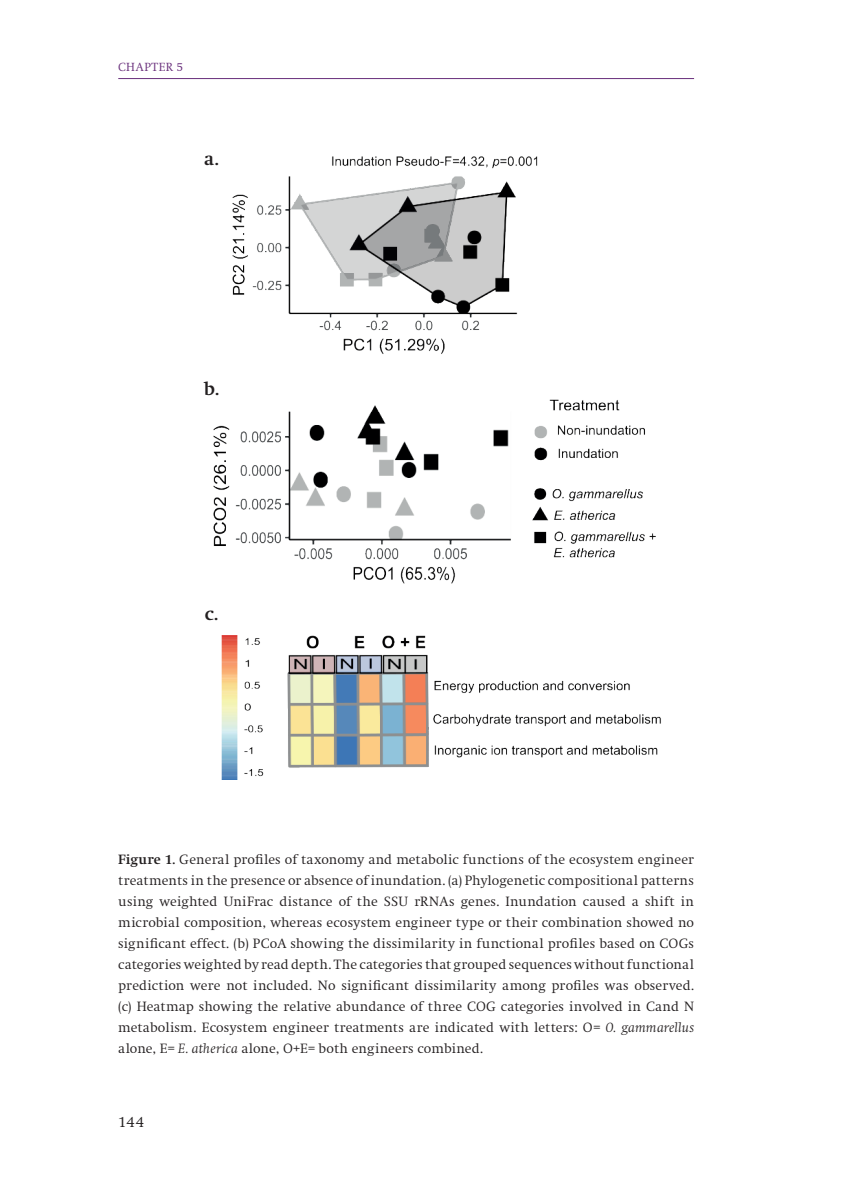
<style>
.page{position:relative;width:844px;height:1189px;background:#fff}
.page>*{position:absolute;margin:0;border:0;box-sizing:border-box;transform-origin:0 0}
.t1{font:700 19.25px "Swift";color:#231f20}
.t2{font:300 15.75px "Swift";color:#231f20}
.t3{font:300 14px/21px "Swift";letter-spacing:.005em;color:#231f20;text-align:justify}
.t4{font:300 12.25px "Swift";letter-spacing:.05em;color:#682e7b}
.s1{font-weight:700}
.s2{font-style:italic}
</style>
<div class="page">
<hr style="left:118px;top:78px;width:576px;height:1px;background:#682e7b">
<img style="left:232px;top:156px;width:306px;height:198px">
<img style="left:213px;top:399px;width:443px;height:185px">
<img style="left:221px;top:635px;width:440px;height:144px">
<div style="left:185px;top:137px;width:53px;height:42px;background:#fff"></div>
<div style="left:185px;top:366px;width:53px;height:42px;background:#fff"></div>
<p class="t4" style="left:118px;top:60px;width:66px">CHAPTER 5</p>
<h1 class="t1" style="left:204px;top:148px;width:16px">a.</h1>
<h1 class="t1" style="left:204px;top:378px;width:16px">b.</h1>
<h1 class="t1" style="left:205px;top:603px;width:15px">c.</h1>
<p class="t3" style="left:118px;top:849px;width:577px"><span class="s1">Figure 1.</span> General profiles of taxonomy and metabolic functions of the ecosystem engineer treatments in the presence or absence of inundation. (a) Phylogenetic compositional patterns using weighted UniFrac distance of the SSU rRNAs genes. Inundation caused a shift in microbial composition, whereas ecosystem engineer type or their combination showed no significant effect. (b) PCoA showing the dissimilarity in functional profiles based on COGs categories weighted by read depth. The categories that grouped sequences without functional prediction were not included. No significant dissimilarity among profiles was observed. (c) Heatmap showing the relative abundance of three COG categories involved in Cand N metabolism. Ecosystem engineer treatments are indicated with letters: O= <span class="s2">O. gammarellus </span>alone, E= <span class="s2">E. atherica</span> alone, O+E= both engineers combined.</p>
<p class="t2" style="left:118px;top:1113px;width:27px">144</p>
</div>
